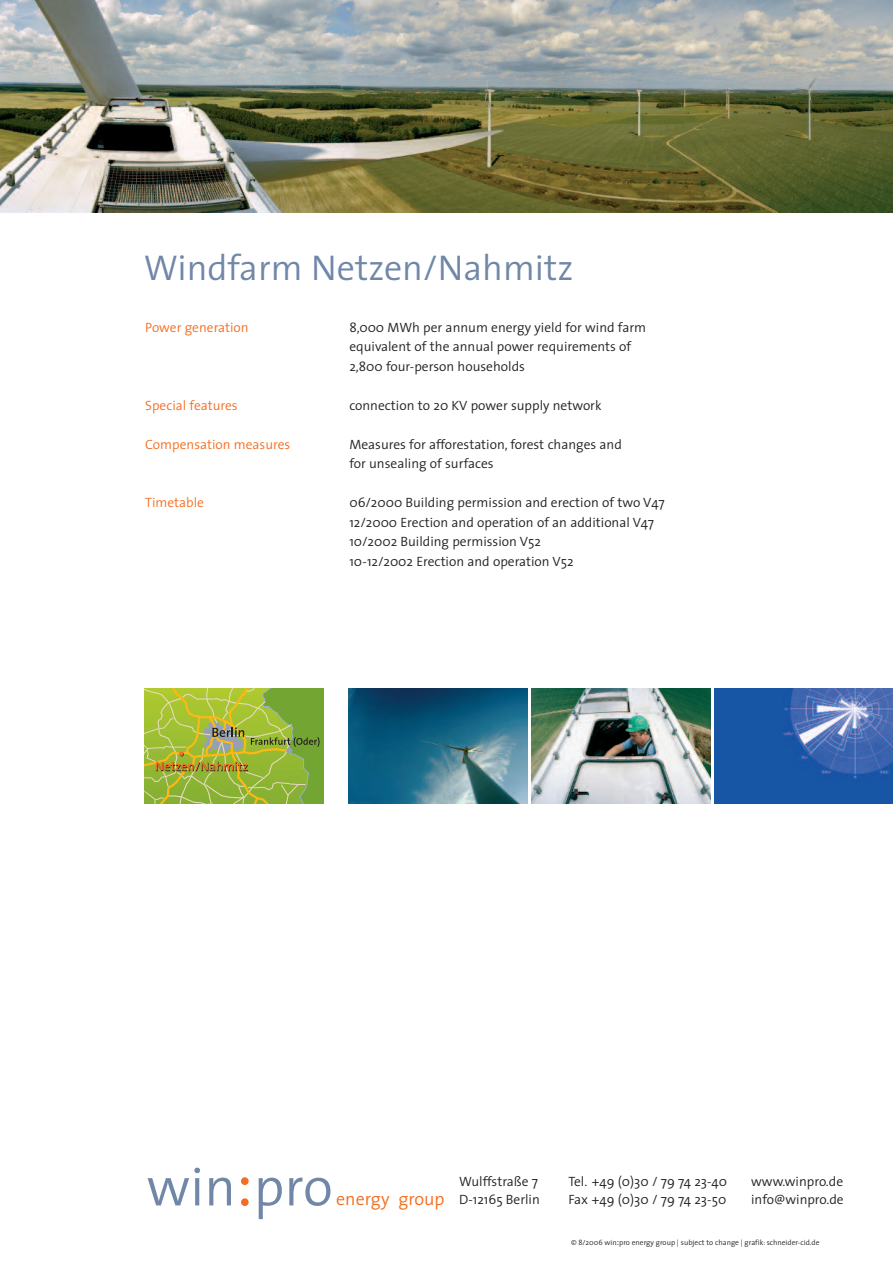
<style>
.page{position:relative;width:893px;height:1263px;background:#fff}
.page>*{position:absolute;margin:0;border:0;box-sizing:border-box;transform-origin:0 0}
.t1{font:300 54.9px "The Sans";color:#7087a8}
.t2{font:300 36px "The Sans";color:#7087a8}
.t3{font:300 18px "The Sans";color:#f36e21}
.t4{font:300 13.5px/19.5px "The Sans";color:#231f20}
.t5{font:300 13.5px "The Sans";color:#f36e21}
.t6{font:300 7.5px "The Sans";color:#231f20}
.s1{font-size:70.95px;color:#f36e21}
.s2{font-size:9.75px}
</style>
<div class="page">
<svg style="left:145px;top:689px;width:178px;height:115px;background:#9ab33c"></svg>
<img style="left:349px;top:689px;width:178px;height:115px">
<img style="left:0;top:0;width:893px;height:213px">
<img style="left:714px;top:689px;width:179px;height:115px">
<img style="left:531px;top:689px;width:179px;height:115px">
<h2 class="t2" style="left:144px;top:255px;width:431px">Windfarm Netzen/Nahmitz</h2>
<p class="t5" style="left:145px;top:322px;width:105px">Power generation</p>
<p class="t5" style="left:145px;top:400px;width:94px">Special features</p>
<p class="t5" style="left:145px;top:439px;width:147px">Compensation measures</p>
<p class="t5" style="left:145px;top:498px;width:60px">Timetable</p>
<p class="t4" style="left:349px;top:319px;width:298px">8,000 MWh per annum energy yield for wind farm equivalent of the annual power requirements of<br>2,800 four-person households</p>
<p class="t4" style="left:349px;top:397px;width:254px">connection to 20 KV power supply network</p>
<p class="t4" style="left:349px;top:436px;width:274px">Measures for afforestation, forest changes and for unsealing of surfaces</p>
<p class="t4" style="left:349px;top:494px;width:317px">06/2000 Building permission and erection of two V47<br>12/2000 Erection and operation of an additional V47<br>10/2002 Building permission V52<br>10-12/2002 Erection and operation V52</p>
<h1 class="t1" style="left:147px;top:1168px;width:188px">win<span class="s1">:</span>pro</h1>
<h3 class="t3" style="left:336px;top:1193px;width:110px">energy group</h3>
<p class="t4" style="left:568px;top:1174px;width:160px;line-height:18px">Tel. +49 (0)30 / 79 74 23-40<br>Fax +49 (0)30 / 79 74 23-50</p>
<p class="t4" style="left:459px;top:1174px;width:82px;line-height:18px">Wulffstraße 7<br>D-12165 Berlin</p>
<p class="t4" style="left:751px;top:1174px;width:94px;line-height:18px">www.winpro.de info@winpro.de</p>
<p class="t6" style="left:571px;top:1240px;width:250px">© 8/2006 win<span class="s2">:</span>pro energy group | subject to change | grafik: schneider-cid.de</p>
</div>
